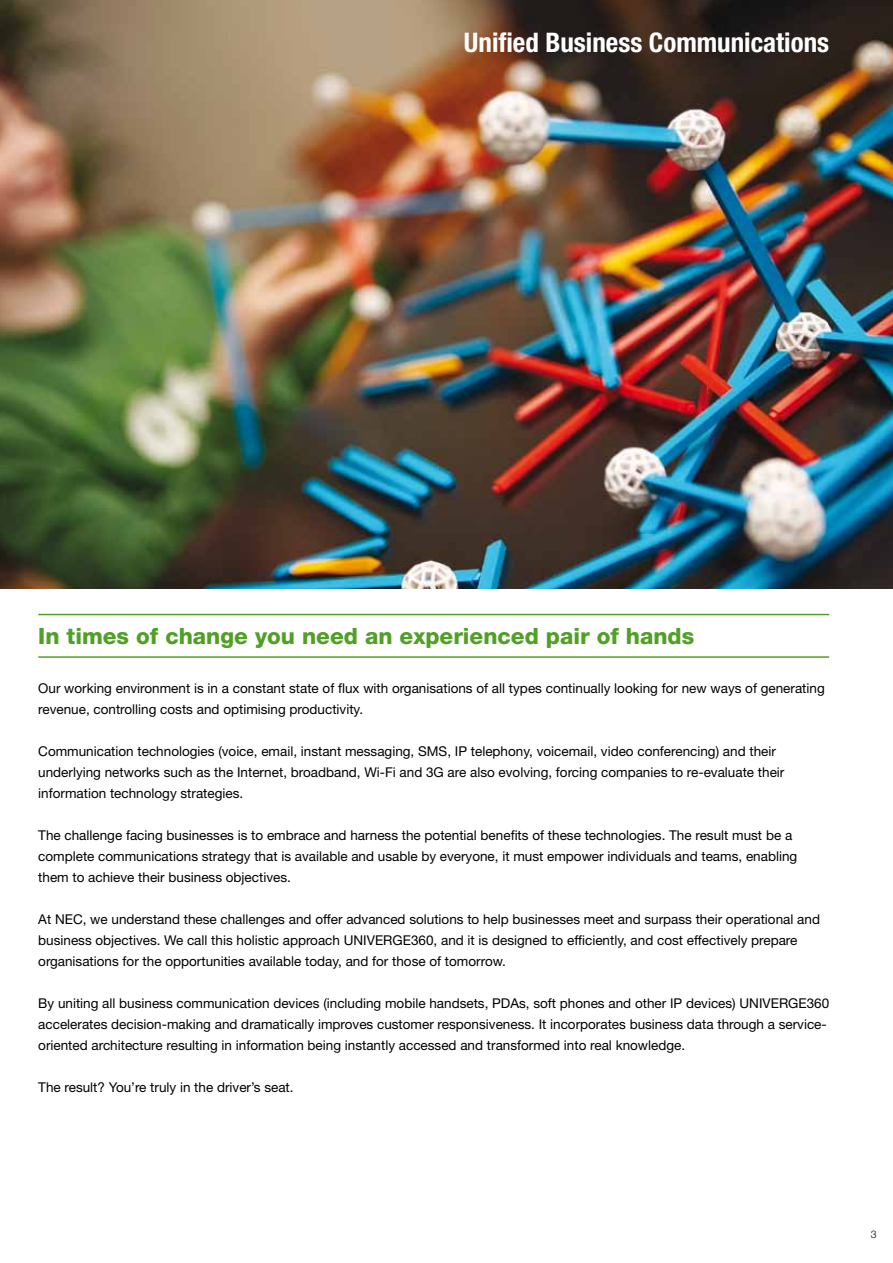
<style>
.page{position:relative;width:893px;height:1263px;background:#fff}
.page>*{position:absolute;margin:0;border:0;box-sizing:border-box;transform-origin:0 0}
.t1{font:700 condensed 27px "Helvetica Neue";color:#fff}
.t2{font:22.5px "Helvetica Neue Hvy";color:#51a026}
.t3{font:13.5px/21px "Helvetica Neue";color:#000}
.t4{font:300 10.5px "Helvetica Neue";color:#000}
</style>
<div class="page">
<img style="left:0;top:0;width:893px;height:588px">
<hr style="left:38px;top:614px;width:791px;height:1px;background:#51a026">
<hr style="left:38px;top:656px;width:791px;height:2px;background:#51a026">
<h1 class="t1" style="left:464px;top:26px;width:367px">Unified Business Communications</h1>
<h2 class="t2" style="left:38px;top:623px;width:658px">In times of change you need an experienced pair of hands</h2>
<p class="t3" style="left:38px;top:677px;width:788px">Our working environment is in a constant state of flux with organisations of all types continually looking for new ways of generating revenue, controlling costs and optimising productivity.</p>
<p class="t3" style="left:38px;top:740px;width:748px">Communication technologies (voice, email, instant messaging, SMS, IP telephony, voicemail, video conferencing) and their underlying networks such as the Internet, broadband, Wi-Fi and 3G are also evolving, forcing companies to re-evaluate their information technology strategies.</p>
<p class="t3" style="left:38px;top:824px;width:760px">The challenge facing businesses is to embrace and harness the potential benefits of these technologies. The result must be a complete communications strategy that is available and usable by everyone, it must empower individuals and teams, enabling them to achieve their business objectives.</p>
<p class="t3" style="left:38px;top:908px;width:783px">At NEC, we understand these challenges and offer advanced solutions to help businesses meet and surpass their operational and business objectives. We call this holistic approach UNIVERGE360, and it is designed to efficiently, and cost effectively prepare organisations for the opportunities available today, and for those of tomorrow.</p>
<p class="t3" style="left:38px;top:992px;width:792px">By uniting all business communication devices (including mobile handsets, PDAs, soft phones and other IP devices) UNIVERGE360 accelerates decision-making and dramatically improves customer responsiveness. It incorporates business data through a service&shy;oriented architecture resulting in information being instantly accessed and transformed into real knowledge.</p>
<p class="t3" style="left:38px;top:1076px;width:257px">The result? You’re truly in the driver’s seat.</p>
<p class="t4" style="left:871px;top:1228px;width:7px">3</p>
</div>
